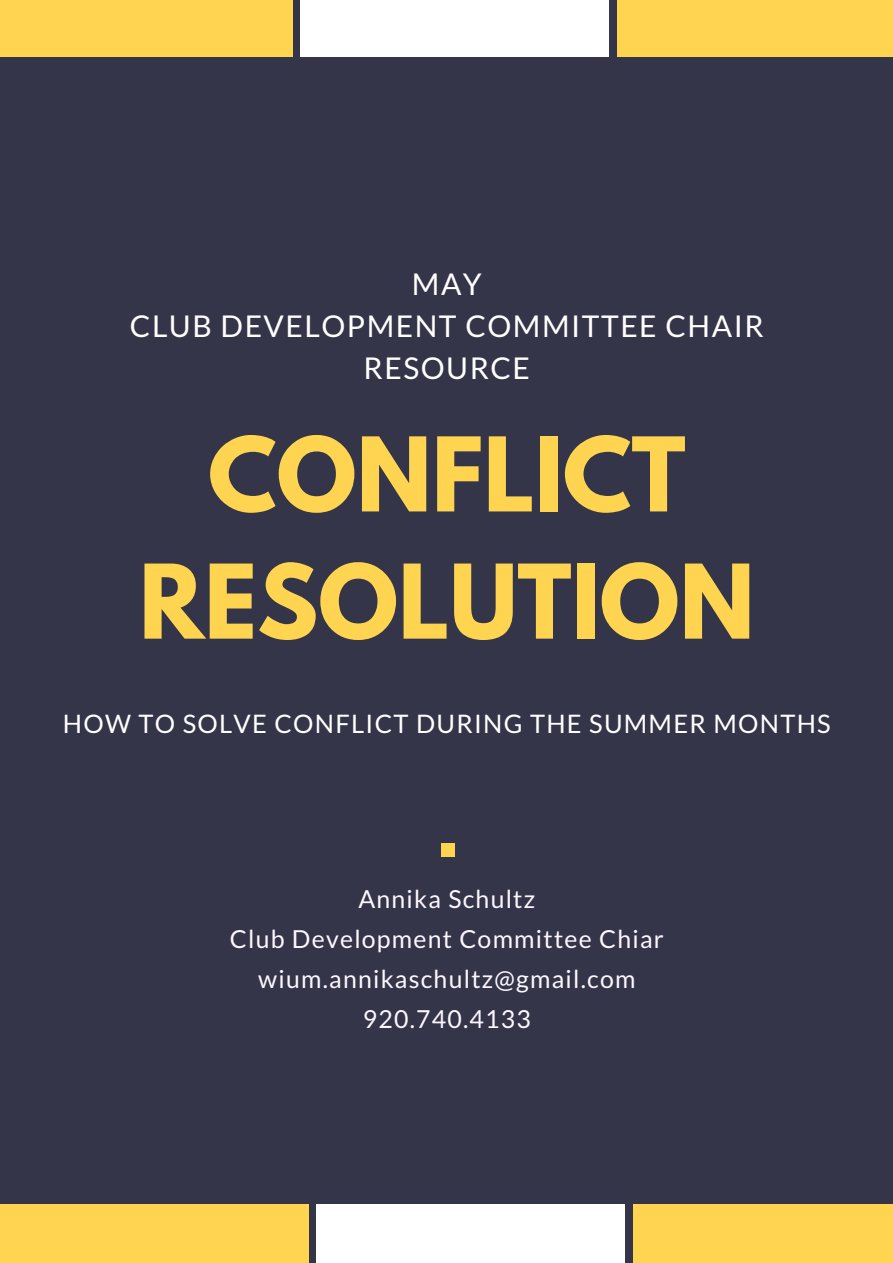
<style>
.page{position:relative;width:893px;height:1263px;background:#35354a}
.page>*{position:absolute;margin:0;border:0;box-sizing:border-box;transform-origin:0 0}
.t1{font:700 91.05px/127.2px "League Spartan";color:#fed450;text-align:center}
.t2{font:30px/41.6px "Lato";letter-spacing:.05em;color:#fff;text-align:center}
.t3{font:25.5px "Lato";letter-spacing:.05em;color:#fff}
.t4{font:24.83px/40px "Lato";letter-spacing:.05em;color:#fcf7ff;text-align:center}
</style>
<div class="page">
<div style="left:0;top:0;width:293px;height:57px;background:#fed450"></div>
<div style="left:300px;top:0;width:309px;height:57px;background:#fff"></div>
<div style="left:617px;top:0;width:276px;height:57px;background:#fed450"></div>
<div style="left:0;top:1204px;width:309px;height:59px;background:#fed450"></div>
<div style="left:316px;top:1204px;width:309px;height:59px;background:#fff"></div>
<div style="left:633px;top:1204px;width:260px;height:59px;background:#fed450"></div>
<div style="left:441px;top:843px;width:14px;height:14px;background:#fed450"></div>
<p class="t2" style="left:130px;top:263px;width:635px">MAY<br>CLUB DEVELOPMENT COMMITTEE CHAIR<br>RESOURCE</p>
<h1 class="t1" style="left:139px;top:423px;width:617px">CONFLICT<br>RESOLUTION</h1>
<p class="t3" style="left:63px;top:708px;width:769px">HOW TO SOLVE CONFLICT DURING THE SUMMER MONTHS</p>
<p class="t4" style="left:230px;top:879px;width:435px">Annika Schultz<br>Club Development Committee Chiar wium.annikaschultz@gmail.com<br>920.740.4133</p>
</div>
